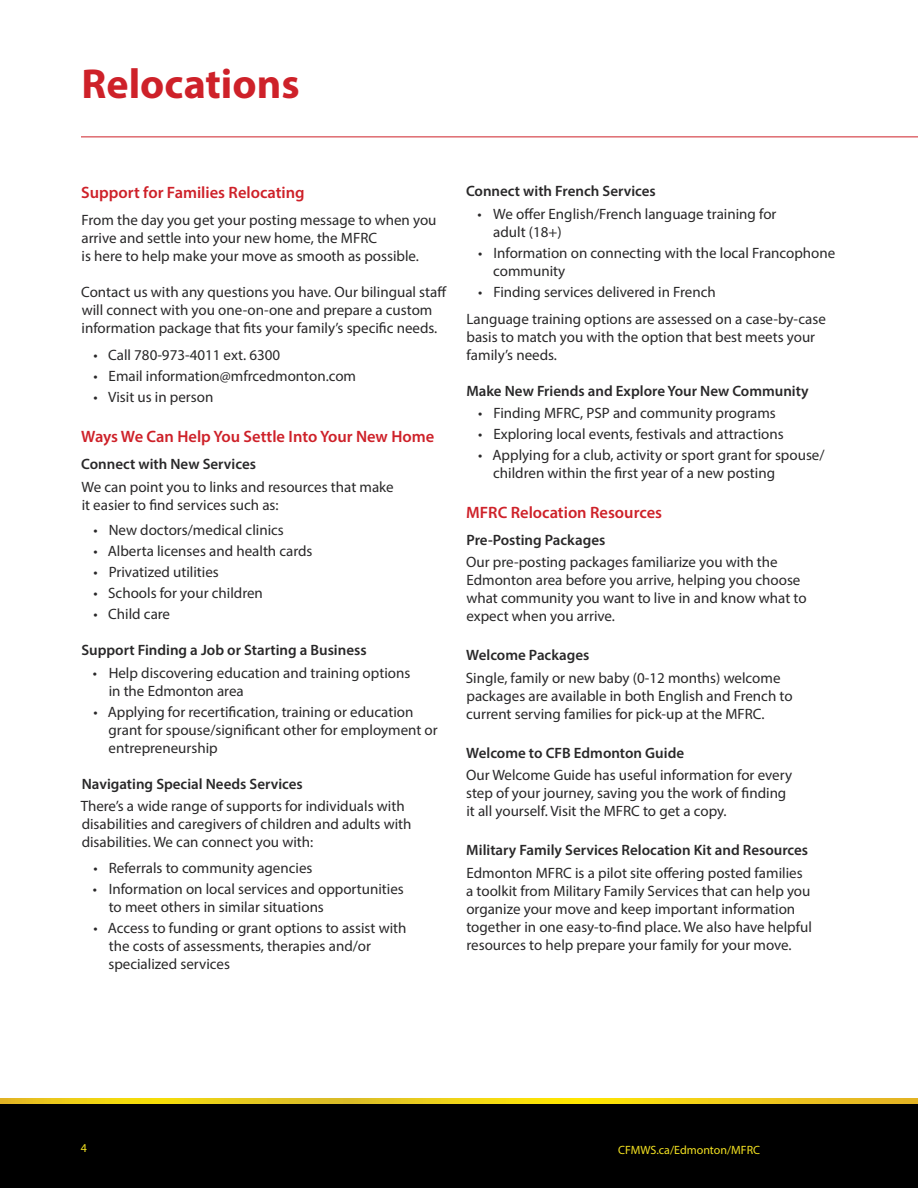
<style>
.page{position:relative;width:918px;height:1188px;background:#fff}
.page>*{position:absolute;margin:0;border:0;box-sizing:border-box;transform-origin:0 0}
.t1{font:700 42px "Myriad Pro";color:#ce2129}
.t2{font:600 16.5px "Myriad Pro";color:#ce2129}
.t3{font:15px/18px "Myriad Pro";color:#292829}
.t4{font:600 15px "Myriad Pro";color:#292829}
.t5{font:12px "Myriad Pro";color:#f4e221}
</style>
<div class="page">
<svg style="left:0;top:1099px;width:918px;height:5px"></svg>
<div style="left:0;top:1104px;width:918px;height:84px;background:#000"></div>
<hr style="left:81px;top:136px;width:837px;height:1px;background:#ce2129">
<h1 class="t1" style="left:82px;top:57px;width:219px">Relocations</h1>
<p class="t2" style="left:81px;top:182px;width:225px">Support for Families Relocating</p>
<p class="t3" style="left:81px;top:211px;width:357px">From the day you get your posting message to when you arrive and settle into your new home, the MFRC<br>is here to help make your move as smooth as possible.</p>
<p class="t3" style="left:81px;top:283px;width:367px">Contact us with any questions you have. Our bilingual staff will connect with you one-on-one and prepare a custom information package that fits your family’s specific needs.</p>
<p class="t3" style="left:93px;top:346px;width:188px">• Call 780-973-4011 ext. 6300</p>
<p class="t3" style="left:93px;top:367px;width:264px">• Email information@mfrcedmonton.com</p>
<p class="t3" style="left:93px;top:388px;width:121px">• Visit us in person</p>
<p class="t2" style="left:81px;top:426px;width:355px">Ways We Can Help You Settle Into Your New Home</p>
<p class="t4" style="left:81px;top:454px;width:176px">Connect with New Services</p>
<p class="t3" style="left:82px;top:477px;width:314px">We can point you to links and resources that make it easier to find services such as:</p>
<p class="t3" style="left:93px;top:521px;width:192px">• New doctors/medical clinics</p>
<p class="t3" style="left:93px;top:542px;width:221px">• Alberta licenses and health cards</p>
<p class="t3" style="left:93px;top:563px;width:127px">• Privatized utilities</p>
<p class="t3" style="left:93px;top:584px;width:171px">• Schools for your children</p>
<p class="t3" style="left:93px;top:605px;width:78px">• Child care</p>
<p class="t4" style="left:81px;top:640px;width:287px">Support Finding a Job or Starting a Business</p>
<p class="t3" style="left:109px;top:663px;width:303px;text-indent:-16px">• Help discovering education and training options in the Edmonton area</p>
<p class="t3" style="left:109px;top:702px;width:331px;text-indent:-15px">• Applying for recertification, training or education grant for spouse/significant other for employment or entrepreneurship</p>
<p class="t4" style="left:82px;top:774px;width:223px">Navigating Special Needs Services</p>
<p class="t3" style="left:81px;top:797px;width:332px">There’s a wide range of supports for individuals with disabilities and caregivers of children and adults with disabilities. We can connect you with:</p>
<p class="t3" style="left:93px;top:858px;width:221px">• Referrals to community agencies</p>
<p class="t3" style="left:109px;top:879px;width:297px;text-indent:-16px">• Information on local services and opportunities to meet others in similar situations</p>
<p class="t3" style="left:108px;top:918px;width:300px;text-indent:-15px">• Access to funding or grant options to assist with the costs of assessments, therapies and/or specialized services</p>
<p class="t4" style="left:466px;top:182px;width:191px">Connect with French Services</p>
<p class="t3" style="left:493px;top:204px;width:285px;text-indent:-16px">• We offer English/French language training for adult (18+)</p>
<p class="t3" style="left:493px;top:243px;width:344px;text-indent:-15px">• Information on connecting with the local Francophone community</p>
<p class="t3" style="left:466px;top:278px;width:361px;line-height:27px;text-indent:12px">• Finding services delivered in French<br>Language training options are assessed on a case-by-case</p>
<p class="t3" style="left:467px;top:327px;width:350px">basis to match you with the option that best meets your family’s needs.</p>
<p class="t4" style="left:466px;top:381px;width:344px">Make New Friends and Explore Your New Community</p>
<p class="t3" style="left:478px;top:404px;width:299px">• Finding MFRC, PSP and community programs</p>
<p class="t3" style="left:478px;top:425px;width:307px">• Exploring local events, festivals and attractions</p>
<p class="t3" style="left:493px;top:446px;width:333px;text-indent:-15px">• Applying for a club, activity or sport grant for spouse/ children within the first year of a new posting</p>
<p class="t2" style="left:466px;top:502px;width:197px">MFRC Relocation Resources</p>
<p class="t4" style="left:466px;top:530px;width:140px">Pre-Posting Packages</p>
<p class="t3" style="left:466px;top:553px;width:342px">Our pre-posting packages familiarize you with the Edmonton area before you arrive, helping you choose what community you want to live in and know what to expect when you arrive.</p>
<p class="t4" style="left:466px;top:646px;width:125px">Welcome Packages</p>
<p class="t3" style="left:466px;top:669px;width:328px">Single, family or new baby (0-12 months) welcome packages are available in both English and French to current serving families for pick-up at the MFRC.</p>
<p class="t4" style="left:466px;top:743px;width:219px">Welcome to CFB Edmonton Guide</p>
<p class="t3" style="left:466px;top:766px;width:327px">Our Welcome Guide has useful information for every step of your journey, saving you the work of finding it all yourself. Visit the MFRC to get a copy.</p>
<p class="t4" style="left:466px;top:841px;width:343px">Military Family Services Relocation Kit and Resources</p>
<p class="t3" style="left:466px;top:864px;width:347px">Edmonton MFRC is a pilot site offering posted families a toolkit from Military Family Services that can help you organize your move and keep important information together in one easy-to-find place. We also have helpful resources to help prepare your family for your move.</p>
<p class="t5" style="left:81px;top:1141px;width:8px">4</p>
<p class="t5" style="left:618px;top:1143px;width:144px">CFMWS.ca/Edmonton/MFRC</p>
</div>
